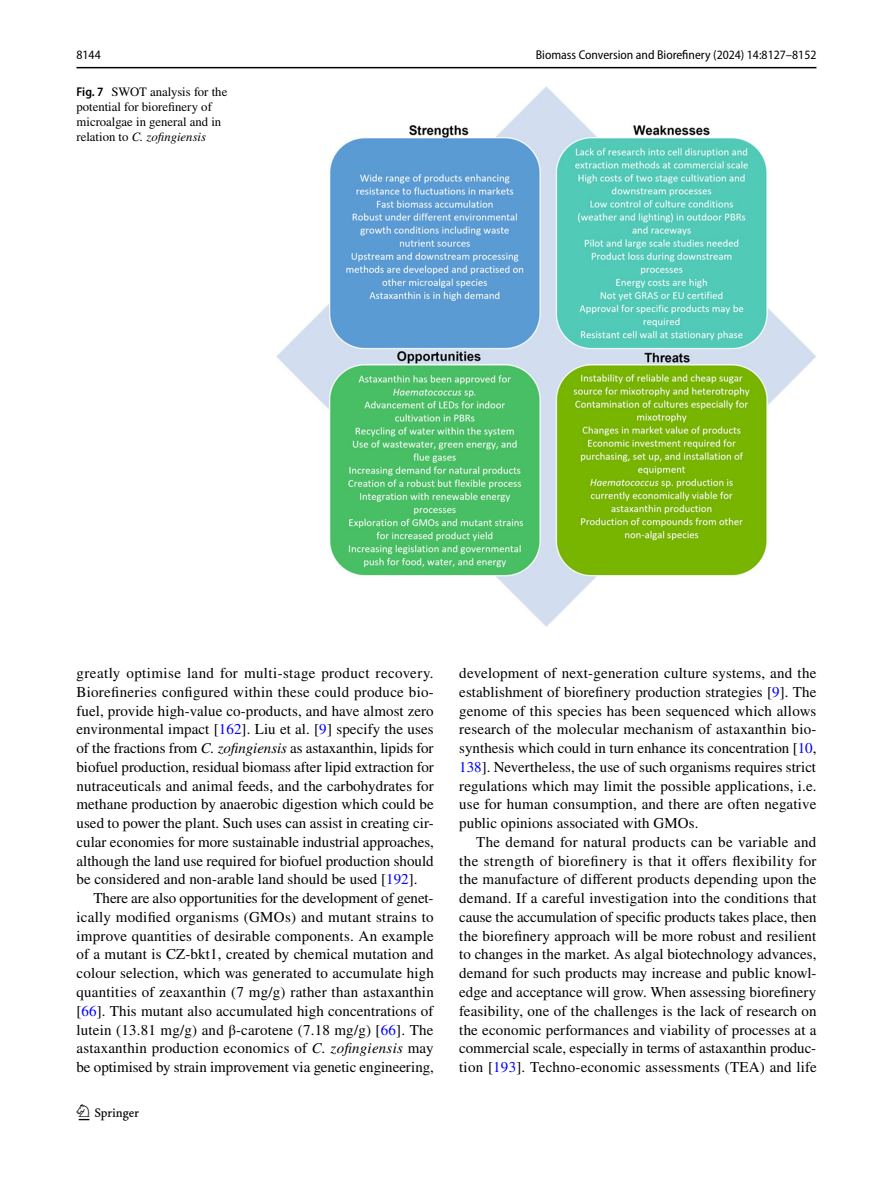
<style>
.page{position:relative;width:893px;height:1187px;background:#fff}
.page>*{position:absolute;margin:0;border:0;box-sizing:border-box;transform-origin:0 0}
.t1{font:22.5px "Springnew Regular 2";color:#000}
.t2{font:15px/18.8px "STIX";letter-spacing:.005em;color:#000;text-align:justify}
.t3{font:12.75px/15px "STIX";color:#000}
.t4{font:semi-condensed 12.75px "Myriad Pro";color:#000}
.s1{font-family:"Myriad Pro";font-weight:600;font-stretch:semi-condensed}
.s2{font-style:italic}
.s3{color:#00f}
</style>
<div class="page">
<hr style="left:77px;top:67px;width:739px;height:1px;background:#000">
<img style="left:276px;top:87px;width:540px;height:539px">
<p class="t4" style="left:77px;top:48px;width:26px">8144</p>
<p class="t4" style="left:536px;top:48px;width:282px">Biomass Conversion and Biorefinery (2024) 14:8127–8152</p>
<p class="t3" style="left:77px;top:85px;width:152px"><span class="s1">Fig. 7</span> SWOT analysis for the potential for biorefinery of microalgae in general and in relation to <span class="s2">C. zofingiensis</span></p>
<p class="t2" style="left:77px;top:664px;width:359px">greatly optimise land for multi-stage product recovery.<br>Biorefineries configured within these could produce bio&shy;fuel, provide high-value co-products, and have almost zero environmental impact [<span class="s3">162</span>]. Liu et al. [<span class="s3">9</span>] specify the uses of the fractions from <span class="s2">C. zofingiensis</span> as astaxanthin, lipids for biofuel production, residual biomass after lipid extraction for nutraceuticals and animal feeds, and the carbohydrates for methane production by anaerobic digestion which could be used to power the plant. Such uses can assist in creating cir&shy;cular economies for more sustainable industrial approaches, although the land use required for biofuel production should be considered and non-arable land should be used [<span class="s3">192</span>].</p>
<p class="t2" style="left:77px;top:889px;width:359px;text-indent:17px">There are also opportunities for the development of genet&shy;ically modified organisms (GMOs) and mutant strains to improve quantities of desirable components. An example of a mutant is CZ-bkt1, created by chemical mutation and colour selection, which was generated to accumulate high quantities of zeaxanthin (7 mg/g) rather than astaxanthin [<span class="s3">66</span>]. This mutant also accumulated high concentrations of lutein (13.81 mg/g) and β-carotene (7.18 mg/g) [<span class="s3">66</span>]. The astaxanthin production economics of <span class="s2">C. zofingiensis</span> may be optimised by strain improvement via genetic engineering,</p>
<h1 class="t1" style="left:79px;top:1104px;width:62px">1 3</h1>
<p class="t2" style="left:459px;top:664px;width:359px">development of next-generation culture systems, and the establishment of biorefinery production strategies [<span class="s3">9</span>]. The genome of this species has been sequenced which allows research of the molecular mechanism of astaxanthin bio&shy;synthesis which could in turn enhance its concentration [<span class="s3">10</span>, <span class="s3">138</span>]. Nevertheless, the use of such organisms requires strict regulations which may limit the possible applications, i.e. use for human consumption, and there are often negative public opinions associated with GMOs.</p>
<p class="t2" style="left:459px;top:833px;width:359px;text-indent:17px">The demand for natural products can be variable and the strength of biorefinery is that it offers flexibility for the manufacture of different products depending upon the demand. If a careful investigation into the conditions that cause the accumulation of specific products takes place, then the biorefinery approach will be more robust and resilient to changes in the market. As algal biotechnology advances, demand for such products may increase and public knowl&shy;edge and acceptance will grow. When assessing biorefinery feasibility, one of the challenges is the lack of research on the economic performances and viability of processes at a commercial scale, especially in terms of astaxanthin produc&shy;tion [<span class="s3">193</span>]. Techno-economic assessments (TEA) and life</p>
</div>
